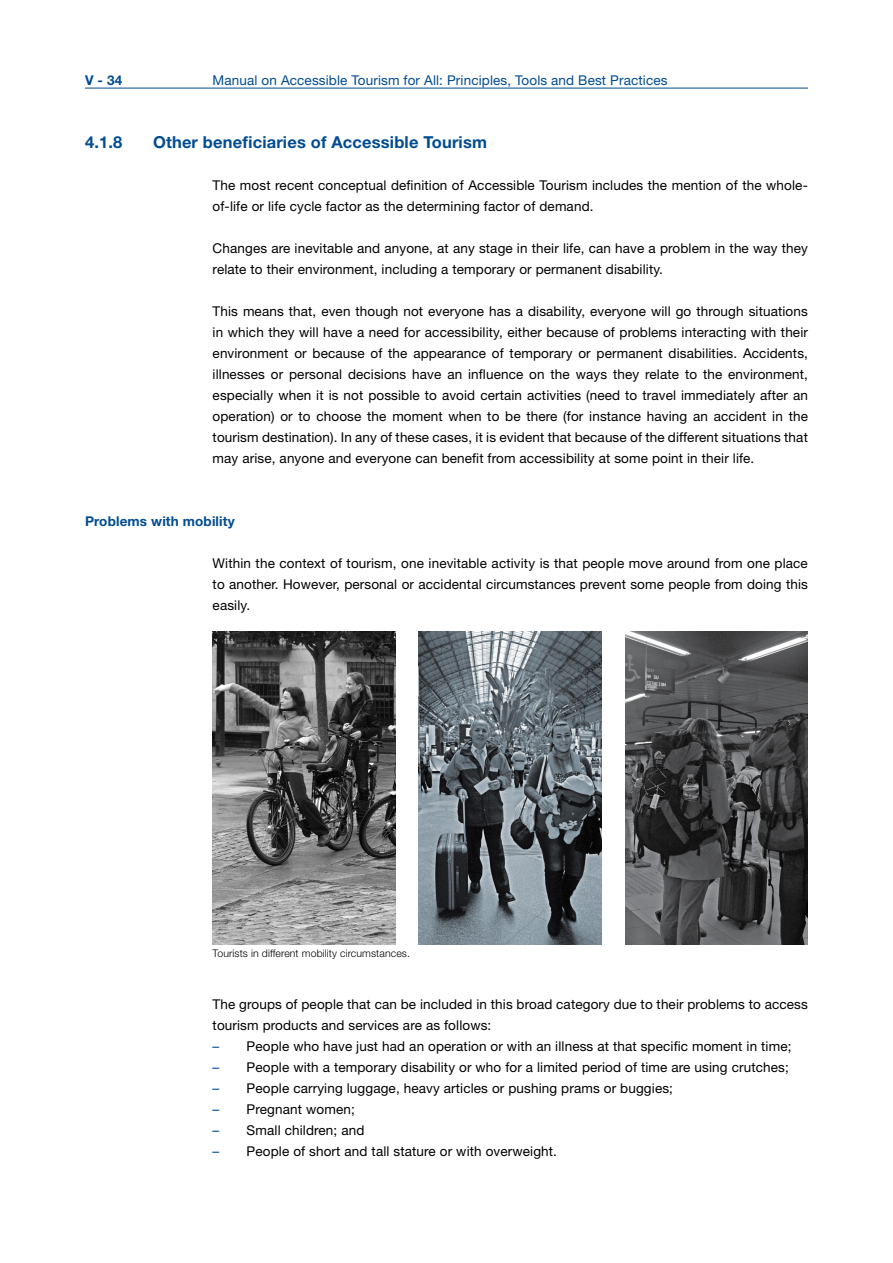
<style>
.page{position:relative;width:893px;height:1263px;background:#fff}
.page>*{position:absolute;margin:0;border:0;box-sizing:border-box;transform-origin:0 0}
.t1{font:700 16.5px "Helvetica Neue";letter-spacing:.01em;color:#004c93}
.t2{font:13.5px/21px "Helvetica Neue";letter-spacing:.01em;color:#000}
.t3{font:13.5px "Helvetica Neue";letter-spacing:.01em;color:#004c93}
.t4{font:700 13.5px "Helvetica Neue";letter-spacing:.01em;color:#004c93}
.t5{font:300 10.5px "Helvetica Neue";letter-spacing:.01em;color:#000}
.s1{color:#004c93}
</style>
<div class="page">
<hr style="left:85px;top:88px;width:723px;height:1px;background:#004c93">
<img style="left:213px;top:631px;width:182px;height:313px">
<img style="left:419px;top:631px;width:183px;height:313px">
<img style="left:625px;top:631px;width:183px;height:313px">
<p class="t4" style="left:85px;top:72px;width:39px">V - 34</p>
<p class="t3" style="left:213px;top:72px;width:456px">Manual on Accessible Tourism for All: Principles, Tools and Best Practices</p>
<h4 class="t1" style="left:85px;top:132px;width:39px">4.1.8</h4>
<h4 class="t1" style="left:153px;top:132px;width:335px">Other beneficiaries of Accessible Tourism</h4>
<p class="t2" style="left:213px;top:175px;width:596px">The most recent conceptual definition of Accessible Tourism includes the mention of the whole&shy;of-life or life cycle factor as the determining factor of demand.</p>
<p class="t2" style="left:213px;top:238px;width:597px">Changes are inevitable and anyone, at any stage in their life, can have a problem in the way they relate to their environment, including a temporary or permanent disability.</p>
<p class="t2" style="left:213px;top:301px;width:597px;text-align:justify">This means that, even though not everyone has a disability, everyone will go through situations in which they will have a need for accessibility, either because of problems interacting with their environment or because of the appearance of temporary or permanent disabilities. Accidents, illnesses or personal decisions have an influence on the ways they relate to the environment, especially when it is not possible to avoid certain activities (need to travel immediately after an operation) or to choose the moment when to be there (for instance having an accident in the tourism destination). In any of these cases, it is evident that because of the different situations that may arise, anyone and everyone can benefit from accessibility at some point in their life.</p>
<h5 class="t4" style="left:85px;top:513px;width:151px">Problems with mobility</h5>
<p class="t2" style="left:213px;top:553px;width:597px;text-align:justify">Within the context of tourism, one inevitable activity is that people move around from one place to another. However, personal or accidental circumstances prevent some people from doing this easily.</p>
<p class="t5" style="left:213px;top:947px;width:199px">Tourists in different mobility circumstances.</p>
<p class="t2" style="left:213px;top:994px;width:597px">The groups of people that can be included in this broad category due to their problems to access tourism products and services are as follows:</p>
<p class="t2" style="left:213px;top:1036px;width:580px"><span class="s1">–</span> People who have just had an operation or with an illness at that specific moment in time;</p>
<p class="t2" style="left:213px;top:1057px;width:578px"><span class="s1">–</span> People with a temporary disability or who for a limited period of time are using crutches;</p>
<p class="t2" style="left:213px;top:1078px;width:462px"><span class="s1">–</span> People carrying luggage, heavy articles or pushing prams or buggies;</p>
<p class="t2" style="left:213px;top:1099px;width:144px"><span class="s1">–</span> Pregnant women;</p>
<p class="t2" style="left:213px;top:1120px;width:153px"><span class="s1">–</span> Small children; and</p>
<p class="t2" style="left:213px;top:1141px;width:346px"><span class="s1">–</span> People of short and tall stature or with overweight.</p>
</div>
